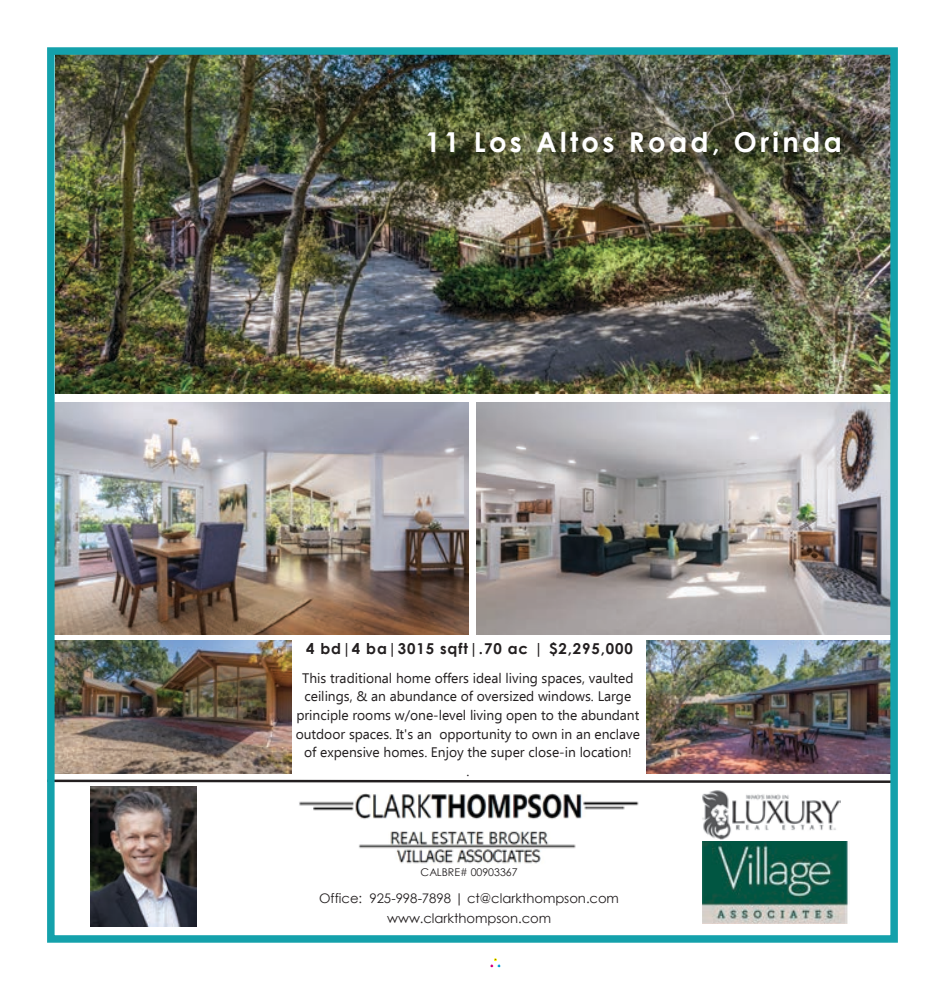
<style>
.page{position:relative;width:945px;height:990px;background:#fff}
.page>*{position:absolute;margin:0;border:0;box-sizing:border-box;transform-origin:0 0}
.t1{font:700 27.5px "Century Gothic";letter-spacing:.12em;color:#fff}
.t2{font:700 15px "Century Gothic";letter-spacing:.06em;color:#231f20}
.t3{font:13.88px "Ebrima";color:#231f20}
.t4{font:13.75px/18.9px "Ebrima";color:#231f20}
.t5{font:13.25px/20.1px "Century Gothic";color:#231f20;text-align:center}
.t6{font:10.62px "Century Gothic";letter-spacing:-.005em;color:#231f20}
.s1{font-size:12.5px}
</style>
<div class="page">
<div style="left:490px;top:958px;width:11px;height:10px;border:1px solid #fff"></div>
<img style="left:702px;top:842px;width:146px;height:82px">
<img style="left:702px;top:790px;width:139px;height:49px">
<img style="left:299px;top:793px;width:340px;height:71px">
<img style="left:91px;top:787px;width:106px;height:140px">
<img style="left:56px;top:56px;width:833px;height:338px">
<img style="left:56px;top:640px;width:236px;height:134px">
<img style="left:647px;top:640px;width:242px;height:134px">
<svg style="left:56px;top:779px;width:833px;height:4px"></svg>
<img style="left:56px;top:402px;width:412px;height:232px">
<img style="left:477px;top:402px;width:412px;height:232px">
<div style="left:47px;top:47px;width:851px;height:896px;border:8px solid #14a1ab"></div>
<h1 class="t1" style="left:425px;top:121px;width:418px">11 Los Altos Road, Orinda</h1>
<p class="t2" style="left:306px;top:638px;width:328px">4 bd|4 ba|3015 sqft|.70 ac | $2,295,000</p>
<p class="t4" style="left:302px;top:668px;width:333px">This traditional home offers ideal living spaces, vaulted ceilings, &amp; an abundance of oversized windows. Large</p>
<p class="t3" style="left:296px;top:705px;width:345px">principle rooms w/one-level living open to the abundant</p>
<p class="t4" style="left:296px;top:724px;width:346px;text-align:center">outdoor spaces. It's an opportunity to own in an enclave of expensive homes. Enjoy the super close-in location<span class="s1">!<br></span>.</p>
<p class="t6" style="left:421px;top:865px;width:99px">CALBRE# 00903367</p>
<p class="t5" style="left:319px;top:888px;width:301px">Office: 925-998-7898 | ct@clarkthompson.com www.clarkthompson.com</p>
</div>
